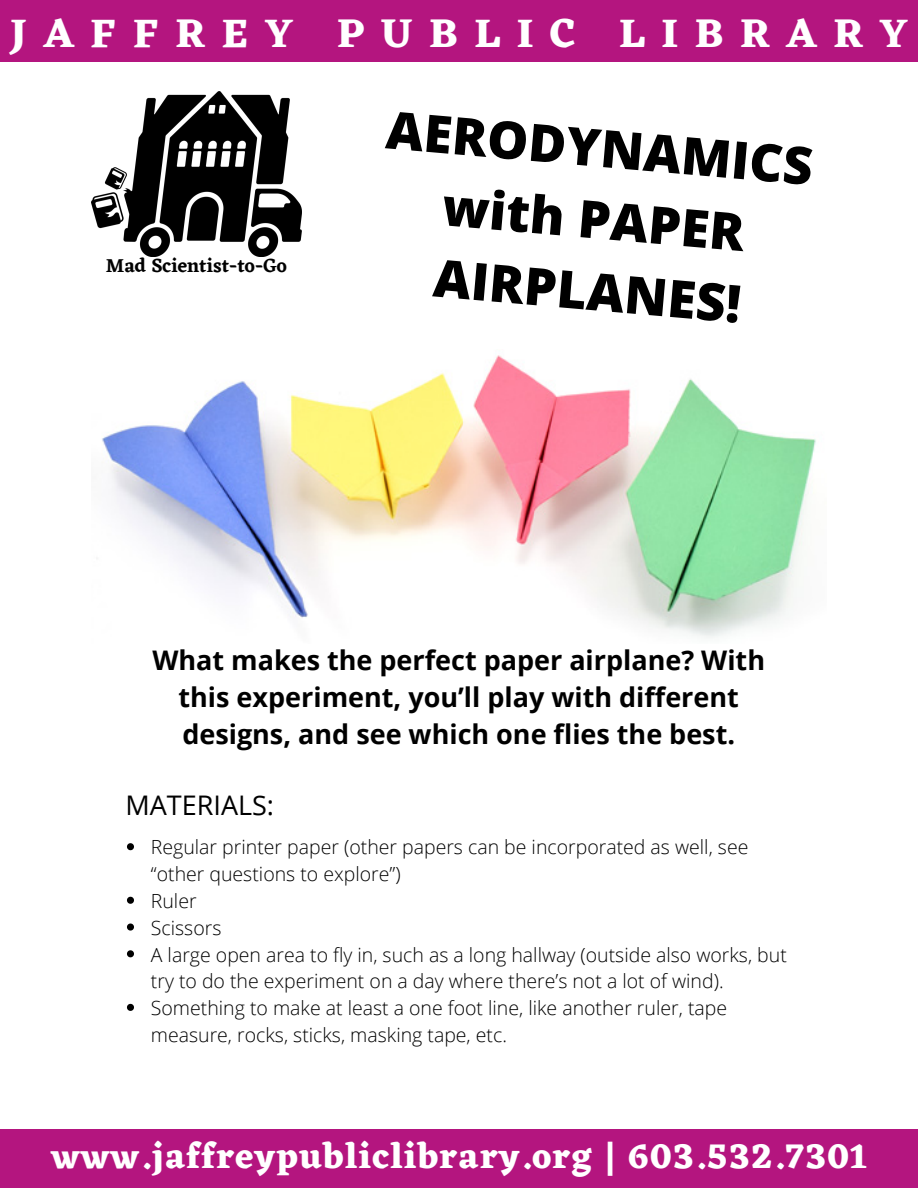
<style>
.page{position:relative;width:918px;height:1188px;background:#fff}
.page>*{position:absolute;margin:0;border:0;box-sizing:border-box;transform-origin:0 0}
.t1{font:800 51.9px/71.7px "Open Sans";color:#000;text-align:center}
.t2{font:700 41.55px "Eczar";letter-spacing:.4em;color:#fff}
.t3{font:700 35.85px "Eczar";letter-spacing:.035em;color:#fff}
.t4{font:700 27px/37.2px "Open Sans";color:#000;text-align:center}
.t5{font:27px "Open Sans";color:#000}
.t6{font:300 19.5px/26.8px "Open Sans";color:#000}
.t7{font:600 19.5px "Eczar";color:#000}
</style>
<div class="page">
<div style="left:0;top:0;width:918px;height:62px;background:#b4157f"></div>
<div style="left:0;top:1130px;width:918px;height:58px;background:#b4157f"></div>
<img style="left:92px;top:92px;width:209px;height:164px">
<img style="left:102px;top:355px;width:714px;height:283px">
<svg style="left:127px;top:843px;width:7px;height:7px"></svg>
<svg style="left:127px;top:897px;width:7px;height:7px"></svg>
<svg style="left:127px;top:924px;width:7px;height:7px"></svg>
<svg style="left:127px;top:950px;width:7px;height:7px"></svg>
<svg style="left:127px;top:1004px;width:7px;height:7px"></svg>
<h2 class="t2" style="left:10px;top:9px;width:899px">JAFFREY PUBLIC LIBRARY</h2>
<p class="t7" style="left:106px;top:254px;width:183px">Mad Scientist-to-Go</p>
<h1 class="t1" style="left:390px;top:92px;width:430px;rotate:5deg">AERODYNAMICS with PAPER<br>AIRPLANES!</h1>
<h3 class="t4" style="left:152px;top:641px;width:614px">What makes the perfect paper airplane? With this experiment, you’ll play with different designs, and see which one flies the best.</h3>
<h3 class="t5" style="left:126px;top:786px;width:150px">MATERIALS:</h3>
<p class="t6" style="left:151px;top:833px;width:637px">Regular printer paper (other papers can be incorporated as well, see “other questions to explore”)<br>Ruler<br>Scissors<br>A large open area to fly in, such as a long hallway (outside also works, but try to do the experiment on a day where there’s not a lot of wind).<br>Something to make at least a one foot line, like another ruler, tape measure, rocks, sticks, masking tape, etc.</p>
<h3 class="t3" style="left:51px;top:1135px;width:817px">www.jaffreypubliclibrary.org | 603.532.7301</h3>
</div>
